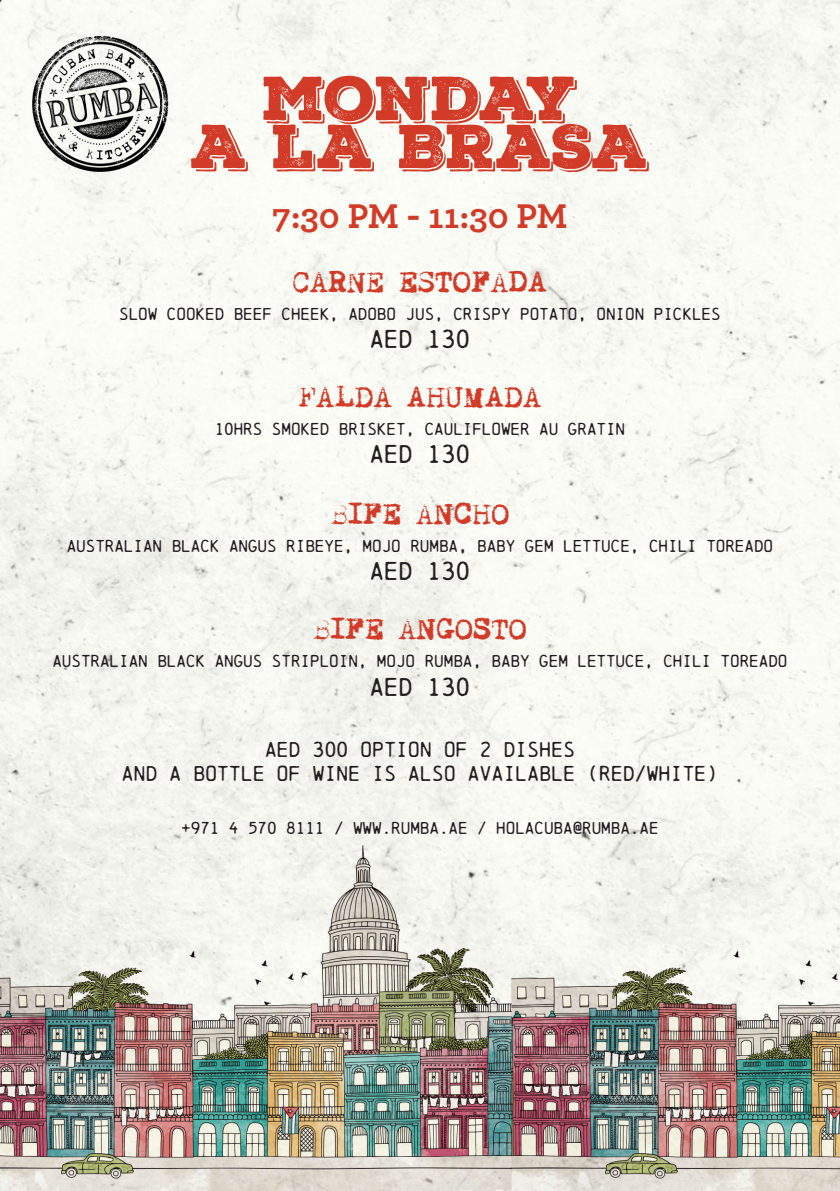
<style>
.page{position:relative;width:840px;height:1191px;background:#fff}
.page>*{position:absolute;margin:0;border:0;box-sizing:border-box;transform-origin:0 0}
.t1{font:60px/48px "Nexa Rust Slab Black Shadow 01";letter-spacing:-.015em;color:#d13b27;text-align:center}
.t2{font:700 36px "Archer";color:#d13b27}
.t3{font:24px "Notmy Type";color:#d13b27}
.t4{font:24px "Chainprinter";letter-spacing:-.05em;color:#231f20}
.t5{font:20px/24px "Chainprinter";letter-spacing:-.05em;color:#231f20;text-align:center}
.t6{font:16px "Chainprinter";letter-spacing:-.05em;color:#231f20}
</style>
<div class="page">
<img style="left:0;top:0;width:839px;height:1190px">
<p class="t1" style="left:191px;top:77px;width:459px">MONDAY<br>A LA BRASA</p>
<p class="t2" style="left:272px;top:188px;width:297px">7:30 PM - 11:30 PM</p>
<p class="t3" style="left:292px;top:265px;width:256px">CARNE ESTOFADA</p>
<p class="t6" style="left:119px;top:305px;width:603px">SLOW COOKED BEEF CHEEK, ADOBO JUS, CRISPY POTATO, ONION PICKLES</p>
<p class="t4" style="left:369px;top:325px;width:103px">AED 130</p>
<p class="t3" style="left:298px;top:380px;width:244px">FALDA AHUMADA</p>
<p class="t6" style="left:214px;top:419px;width:412px">10HRS SMOKED BRISKET, CAULIFLOWER AU GRATIN</p>
<p class="t4" style="left:369px;top:439px;width:103px">AED 130</p>
<p class="t3" style="left:331px;top:496px;width:179px">BIFE ANCHO</p>
<p class="t6" style="left:66px;top:536px;width:708px">AUSTRALIAN BLACK ANGUS RIBEYE, MOJO RUMBA, BABY GEM LETTUCE, CHILI TOREADO</p>
<p class="t4" style="left:369px;top:556px;width:103px">AED 130</p>
<p class="t3" style="left:313px;top:611px;width:214px">BIFE ANGOSTO</p>
<p class="t6" style="left:52px;top:651px;width:737px">AUSTRALIAN BLACK ANGUS STRIPLOIN, MOJO RUMBA, BABY GEM LETTUCE, CHILI TOREADO</p>
<p class="t4" style="left:369px;top:672px;width:103px">AED 130</p>
<p class="t5" style="left:121px;top:737px;width:599px">AED 300 OPTION OF 2 DISHES<br>AND A BOTTLE OF WINE IS ALSO AVAILABLE (RED/WHITE)</p>
<p class="t6" style="left:181px;top:818px;width:479px">+971 4 570 8111 / WWW.RUMBA.AE / HOLACUBA@RUMBA.AE</p>
</div>
